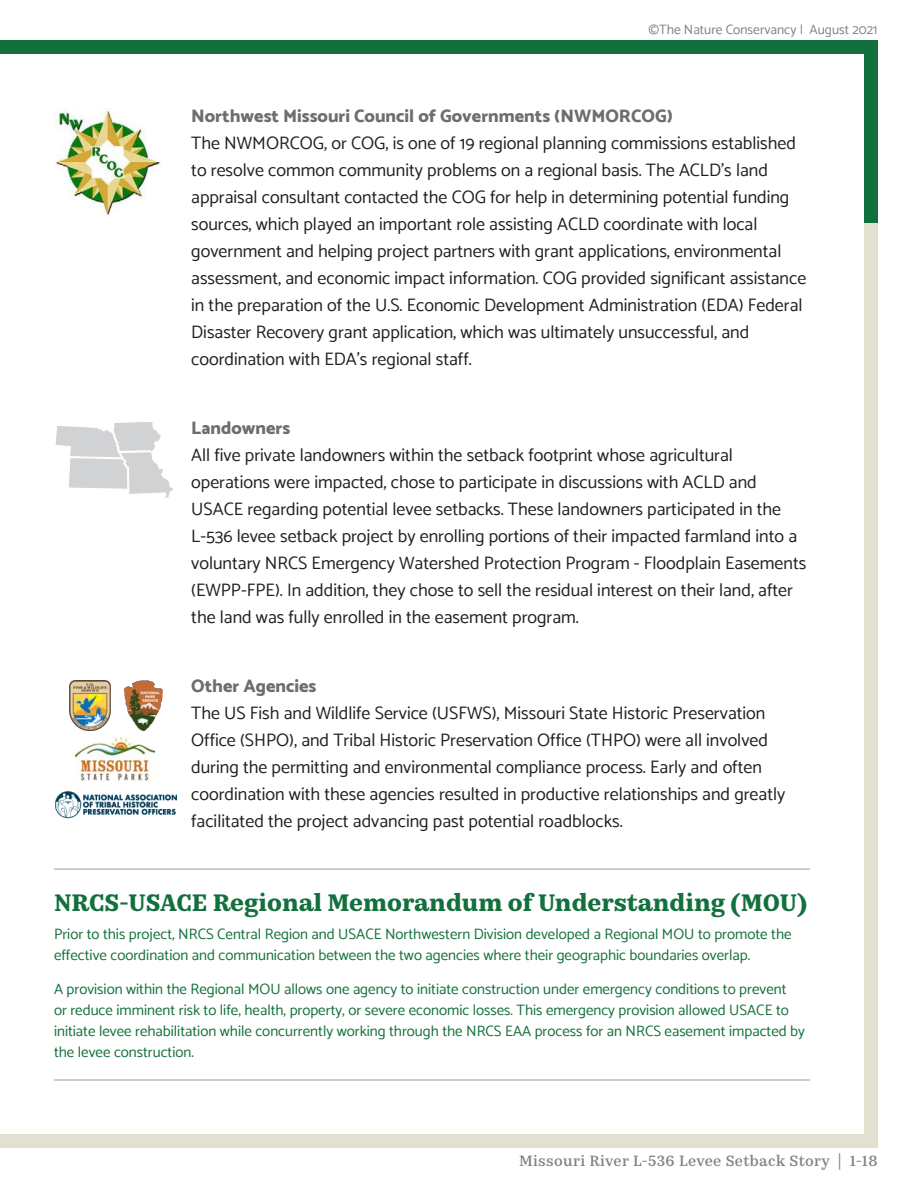
<style>
.page{position:relative;width:918px;height:1188px;background:#fff}
.page>*{position:absolute;margin:0;border:0;box-sizing:border-box;transform-origin:0 0}
.Header_2{font:700 24px "Kazimir Text";color:#12703c}
.Body_Text{font:18px/27px "Catamaran";color:#231f20}
.Header_3{font:800 18px "Catamaran";color:#6c6d70}
.Body_Text-2{font:15px/21px "Catamaran";color:#12703c}
.t1{font:500 15px "Kazimir Text";letter-spacing:.025em;color:#808285}
.t2{font:13.5px "Catamaran";color:#808285}
</style>
<div class="page">
<div style="left:0;top:40px;width:878px;height:183px;background:#12703c"></div>
<div style="left:0;top:223px;width:878px;height:925px;background:#e1e0d1"></div>
<div style="left:0;top:54px;width:864px;height:1080px;background:#fff"></div>
<img style="left:54px;top:108px;width:107px;height:108px">
<img style="left:69px;top:680px;width:42px;height:50px">
<img style="left:124px;top:680px;width:38px;height:50px">
<img style="left:76px;top:738px;width:78px;height:44px">
<img style="left:55px;top:791px;width:122px;height:27px">
<svg style="left:55px;top:422px;width:118px;height:76px"></svg>
<hr style="left:54px;top:868px;width:756px;height:2px;background:#bcbdc0">
<hr style="left:54px;top:1079px;width:756px;height:2px;background:#bcbdc0">
<p class="t2" style="left:648px;top:21px;width:231px">©The Nature Conservancy | August 2021</p>
<p class="Header_3" style="left:191px;top:105px;width:483px">Northwest Missouri Council of Governments (NWMORCOG)</p>
<p class="Body_Text" style="left:191px;top:129px;width:617px">The NWMORCOG, or COG, is one of 19 regional planning commissions established to resolve common community problems on a regional basis. The ACLD’s land appraisal consultant contacted the COG for help in determining potential funding sources, which played an important role assisting ACLD coordinate with local government and helping project partners with grant applications, environmental assessment, and economic impact information. COG provided significant assistance in the preparation of the U.S. Economic Development Administration (EDA) Federal Disaster Recovery grant application, which was ultimately unsuccessful, and coordination with EDA’s regional staff.</p>
<p class="Header_3" style="left:191px;top:417px;width:101px">Landowners</p>
<p class="Body_Text" style="left:191px;top:441px;width:617px">All five private landowners within the setback footprint whose agricultural operations were impacted, chose to participate in discussions with ACLD and USACE regarding potential levee setbacks. These landowners participated in the L-536 levee setback project by enrolling portions of their impacted farmland into a voluntary NRCS Emergency Watershed Protection Program - Floodplain Easements (EWPP-FPE). In addition, they chose to sell the residual interest on their land, after the land was fully enrolled in the easement program.</p>
<p class="Header_3" style="left:191px;top:675px;width:127px">Other Agencies</p>
<p class="Body_Text" style="left:191px;top:699px;width:596px">The US Fish and Wildlife Service (USFWS), Missouri State Historic Preservation Office (SHPO), and Tribal Historic Preservation Office (THPO) were all involved during the permitting and environmental compliance process. Early and often coordination with these agencies resulted in productive relationships and greatly facilitated the project advancing past potential roadblocks.</p>
<p class="Header_2" style="left:54px;top:885px;width:755px">NRCS-USACE Regional Memorandum of Understanding (MOU)</p>
<p class="Body_Text-2" style="left:54px;top:923px;width:739px">Prior to this project, NRCS Central Region and USACE Northwestern Division developed a Regional MOU to promote the effective coordination and communication between the two agencies where their geographic boundaries overlap.</p>
<p class="Body_Text-2" style="left:54px;top:979px;width:753px">A provision within the Regional MOU allows one agency to initiate construction under emergency conditions to prevent<br>or reduce imminent risk to life, health, property, or severe economic losses. This emergency provision allowed USACE to initiate levee rehabilitation while concurrently working through the NRCS EAA process for an NRCS easement impacted by the levee construction.</p>
<p class="t1" style="left:519px;top:1150px;width:360px">Missouri River L-536 Levee Setback Story | 1-18</p>
</div>
